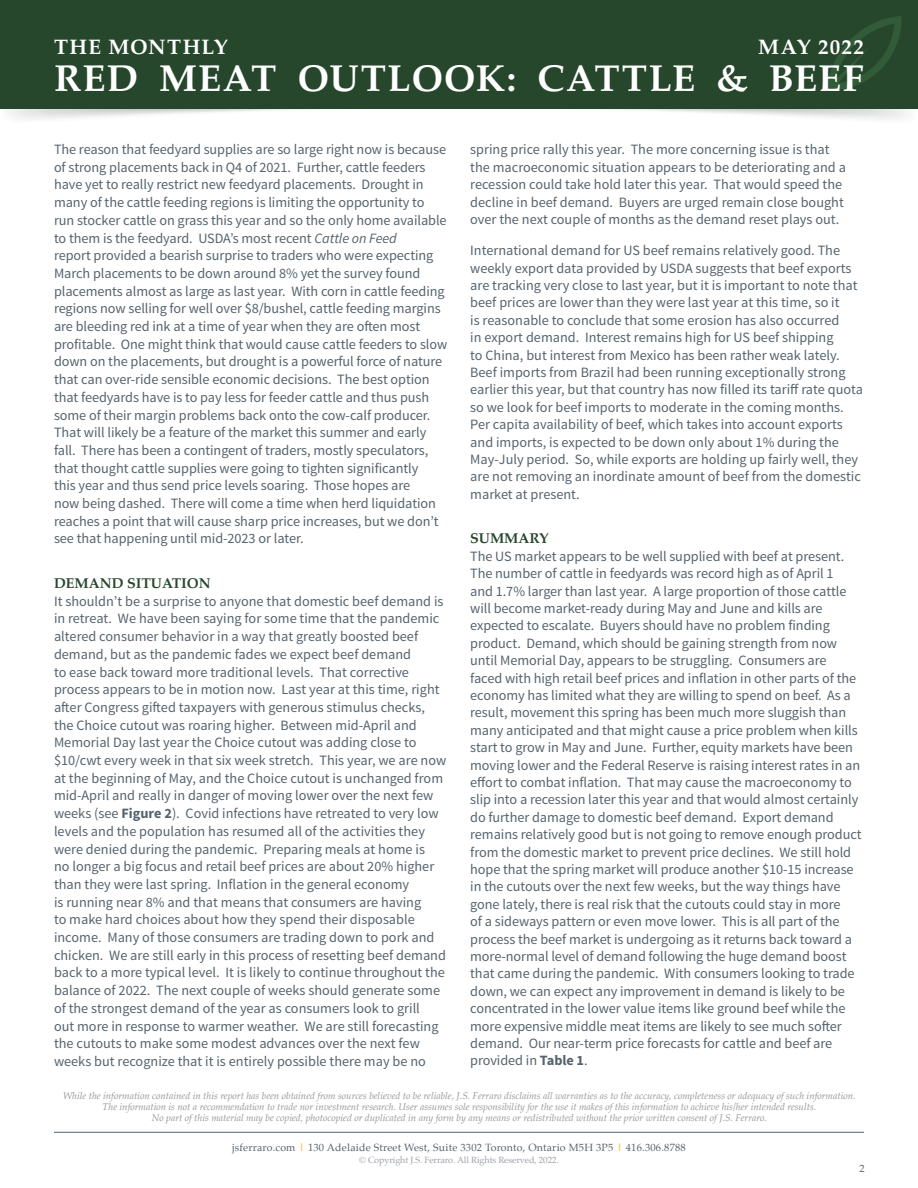
<style>
.page{position:relative;width:918px;height:1188px;background:#fff}
.page>*{position:absolute;margin:0;border:0;box-sizing:border-box;transform-origin:0 0}
.t1{font:700 37.5px "Palatino";letter-spacing:.025em;color:#fff}
.t2{font:700 21px "Palatino";letter-spacing:.065em;color:#fff}
.testo_normale{font:14.25px/17.7px "Source Sans Pro";color:#56636d}
.COPY{font:14.25px/17.4px "Source Sans Pro";letter-spacing:-.005em;color:#56636d}
.testo_normale-2{font:700 14.25px "Palatino";color:#27472c}
.t3{font:10.5px "Palatino";letter-spacing:.02em;color:#56636d}
.t4{font:italic 9.75px/11.2px "Palatino";color:#939598;text-align:center}
.t5{font:9px "Palatino";letter-spacing:-.01em;color:#9ba0a7}
.s1{font-style:italic}
.s2{font-weight:700}
.s3{font-weight:700;color:#fdb71e}
</style>
<div class="page">
<img style="left:0;top:108px;width:918px;height:11px">
<div style="left:0;top:0;width:918px;height:108px;background:#27472c"></div>
<svg style="left:827px;top:16px;width:74px;height:75px"></svg>
<hr style="left:54px;top:1132px;width:810px;height:1px;background:#56636d">
<p class="t2" style="left:54px;top:29px;width:175px">THE MONTHLY</p>
<p class="t2" style="left:758px;top:29px;width:107px">MAY 2022</p>
<p class="t1" style="left:54px;top:46px;width:811px">RED MEAT OUTLOOK: CATTLE &amp; BEEF</p>
<p class="testo_normale" style="left:54px;top:141px;width:395px">The reason that feedyard supplies are so large right now is because of strong placements back in Q4 of 2021. Further, cattle feeders have yet to really restrict new feedyard placements. Drought in many of the cattle feeding regions is limiting the opportunity to run stocker cattle on grass this year and so the only home available to them is the feedyard. USDA’s most recent <span class="s1">Cattle on Feed<br></span>report provided a bearish surprise to traders who were expecting March placements to be down around 8% yet the survey found placements almost as large as last year. With corn in cattle feeding regions now selling for well over $8/bushel, cattle feeding margins are bleeding red ink at a time of year when they are often most profitable. One might think that would cause cattle feeders to slow down on the placements, but drought is a powerful force of nature that can over-ride sensible economic decisions. The best option that feedyards have is to pay less for feeder cattle and thus push some of their margin problems back onto the cow-calf producer.<br>That will likely be a feature of the market this summer and early fall. There has been a contingent of traders, mostly speculators, that thought cattle supplies were going to tighten significantly<br>this year and thus send price levels soaring. Those hopes are<br>now being dashed. There will come a time when herd liquidation reaches a point that will cause sharp price increases, but we don’t see that happening until mid-2023 or later.</p>
<p class="testo_normale-2" style="left:54px;top:571px;width:158px">DEMAND SITUATION</p>
<p class="testo_normale" style="left:54px;top:592px;width:394px">It shouldn’t be a surprise to anyone that domestic beef demand is in retreat. We have been saying for some time that the pandemic altered consumer behavior in a way that greatly boosted beef demand, but as the pandemic fades we expect beef demand<br>to ease back toward more traditional levels. That corrective process appears to be in motion now. Last year at this time, right after Congress gifted taxpayers with generous stimulus checks, the Choice cutout was roaring higher. Between mid-April and Memorial Day last year the Choice cutout was adding close to $10/cwt every week in that six week stretch. This year, we are now at the beginning of May, and the Choice cutout is unchanged from mid-April and really in danger of moving lower over the next few weeks (see <span class="s2">Figure 2</span>). Covid infections have retreated to very low levels and the population has resumed all of the activities they were denied during the pandemic. Preparing meals at home is<br>no longer a big focus and retail beef prices are about 20% higher than they were last spring. Inflation in the general economy<br>is running near 8% and that means that consumers are having<br>to make hard choices about how they spend their disposable income. Many of those consumers are trading down to pork and chicken. We are still early in this process of resetting beef demand back to a more typical level. It is likely to continue throughout the balance of 2022. The next couple of weeks should generate some of the strongest demand of the year as consumers look to grill<br>out more in response to warmer weather. We are still forecasting the cutouts to make some modest advances over the next few weeks but recognize that it is entirely possible there may be no</p>
<p class="testo_normale" style="left:470px;top:141px;width:377px">spring price rally this year. The more concerning issue is that the macroeconomic situation appears to be deteriorating and a recession could take hold later this year. That would speed the decline in beef demand. Buyers are urged remain close bought over the next couple of months as the demand reset plays out.</p>
<p class="testo_normale" style="left:470px;top:242px;width:394px">International demand for US beef remains relatively good. The weekly export data provided by USDA suggests that beef exports are tracking very close to last year, but it is important to note that beef prices are lower than they were last year at this time, so it<br>is reasonable to conclude that some erosion has also occurred<br>in export demand. Interest remains high for US beef shipping<br>to China, but interest from Mexico has been rather weak lately.<br>Beef imports from Brazil had been running exceptionally strong earlier this year, but that country has now filled its tariff rate quota so we look for beef imports to moderate in the coming months.<br>Per capita availability of beef, which takes into account exports and imports, is expected to be down only about 1% during the May-July period. So, while exports are holding up fairly well, they are not removing an inordinate amount of beef from the domestic market at present.</p>
<p class="testo_normale-2" style="left:470px;top:526px;width:80px">SUMMARY</p>
<p class="COPY" style="left:470px;top:548px;width:393px">The US market appears to be well supplied with beef at present.<br>The number of cattle in feedyards was record high as of April 1<br>and 1.7% larger than last year. A large proportion of those cattle will become market-ready during May and June and kills are expected to escalate. Buyers should have no problem finding product. Demand, which should be gaining strength from now until Memorial Day, appears to be struggling. Consumers are faced with high retail beef prices and inflation in other parts of the economy has limited what they are willing to spend on beef. As a result, movement this spring has been much more sluggish than many anticipated and that might cause a price problem when kills start to grow in May and June. Further, equity markets have been moving lower and the Federal Reserve is raising interest rates in an effort to combat inflation. That may cause the macroeconomy to slip into a recession later this year and that would almost certainly do further damage to domestic beef demand. Export demand remains relatively good but is not going to remove enough product from the domestic market to prevent price declines. We still hold hope that the spring market will produce another $10-15 increase in the cutouts over the next few weeks, but the way things have gone lately, there is real risk that the cutouts could stay in more<br>of a sideways pattern or even move lower. This is all part of the process the beef market is undergoing as it returns back toward a more-normal level of demand following the huge demand boost that came during the pandemic. With consumers looking to trade down, we can expect any improvement in demand is likely to be concentrated in the lower value items like ground beef while the more expensive middle meat items are likely to see much softer demand. Our near-term price forecasts for cattle and beef are provided in <span class="s2">Table 1</span>.</p>
<p class="t4" style="left:63px;top:1089px;width:794px">While the information contained in this report has been obtained from sources believed to be reliable, J.S. Ferraro disclaims all warranties as to the accuracy, completeness or adequacy of such information.<br>The information is not a recommendation to trade nor investment research. User assumes sole responsibility for the use it makes of this information to achieve his/her intended results.<br>No part of this material may be copied, photocopied or duplicated in any form by any means or redistributed without the prior written consent of J.S. Ferraro.</p>
<p class="t3" style="left:232px;top:1138px;width:455px">jsferraro.com <span class="s3">|</span> 130 Adelaide Street West, Suite 3302 Toronto, Ontario M5H 3P5 <span class="s3">|</span> 416.306.8788</p>
<p class="t5" style="left:359px;top:1152px;width:201px">© Copyright J.S. Ferraro. All Rights Reserved, 2022.</p>
<p class="t3" style="left:860px;top:1160px;width:7px">2</p>
</div>
